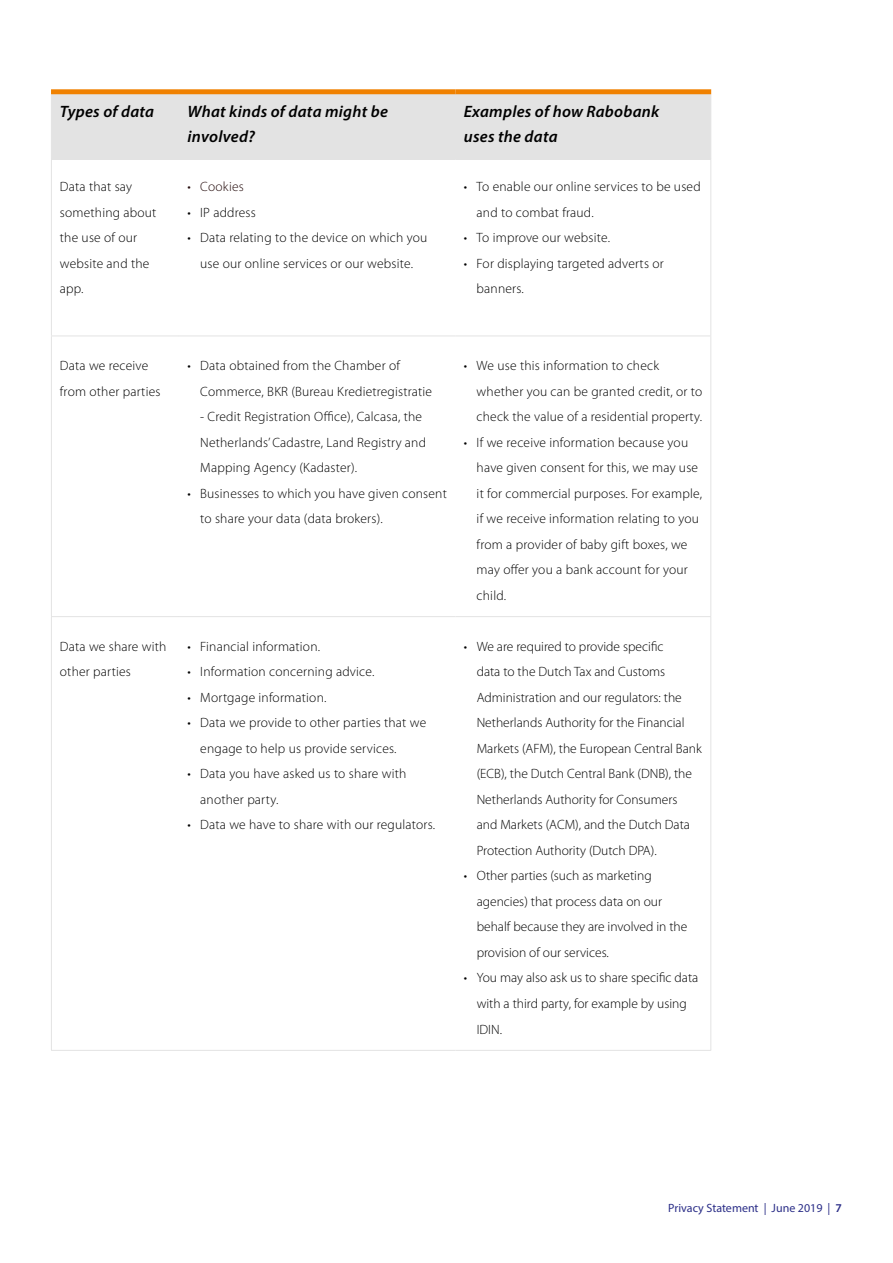
<style>
.page{position:relative;width:893px;height:1263px;background:#fff}
.page>*{position:absolute;margin:0;border:0;box-sizing:border-box;transform-origin:0 0}
.t1{font:italic 600 16.5px/25.5px "Myriad Pro";letter-spacing:.015em;color:#000}
.t2{font:300 13.5px/25.5px "Myriad Pro";letter-spacing:.015em;color:#000}
.t3{font:300 13.5px "Myriad Pro";letter-spacing:.015em;color:#230a0b}
.t4{font:12px "Myriad Pro";color:#2c2f88}
.s1{font-weight:600}
</style>
<div class="page">
<div style="left:52px;top:94px;width:658px;height:65px;background:#e3e3e3"></div>
<hr style="left:51px;top:94px;width:1px;height:65px;background:#e3e3e3">
<hr style="left:710px;top:94px;width:1px;height:65px;background:#e3e3e3">
<hr style="left:51px;top:159px;width:128px;height:1px;background:#e3e3e3">
<hr style="left:179px;top:159px;width:276px;height:1px;background:#e3e3e3">
<hr style="left:455px;top:159px;width:256px;height:1px;background:#e3e3e3">
<hr style="left:51px;top:160px;width:1px;height:176px;background:#e3e3e3">
<hr style="left:710px;top:160px;width:1px;height:176px;background:#e3e3e3">
<hr style="left:51px;top:336px;width:128px;height:1px;background:#e3e3e3">
<hr style="left:51px;top:336px;width:1px;height:280px;background:#e3e3e3">
<hr style="left:179px;top:336px;width:276px;height:1px;background:#e3e3e3">
<hr style="left:455px;top:336px;width:256px;height:1px;background:#e3e3e3">
<hr style="left:710px;top:336px;width:1px;height:280px;background:#e3e3e3">
<hr style="left:51px;top:616px;width:128px;height:1px;background:#e3e3e3">
<hr style="left:51px;top:617px;width:1px;height:433px;background:#e3e3e3">
<hr style="left:179px;top:616px;width:276px;height:1px;background:#e3e3e3">
<hr style="left:455px;top:616px;width:256px;height:1px;background:#e3e3e3">
<hr style="left:710px;top:617px;width:1px;height:433px;background:#e3e3e3">
<hr style="left:51px;top:1050px;width:128px;height:1px;background:#e3e3e3">
<hr style="left:179px;top:1050px;width:276px;height:1px;background:#e3e3e3">
<hr style="left:455px;top:1050px;width:256px;height:1px;background:#e3e3e3">
<div style="left:51px;top:89px;width:128px;height:5px;background:#f08100"></div>
<div style="left:179px;top:89px;width:276px;height:5px;background:#f08100"></div>
<div style="left:455px;top:89px;width:256px;height:5px;background:#f08100"></div>
<p class="t1" style="left:60px;top:98px;width:96px">Types of data</p>
<p class="t1" style="left:187px;top:98px;width:202px">What kinds of data might be involved?</p>
<p class="t1" style="left:464px;top:98px;width:197px">Examples of how Rabobank uses the data</p>
<p class="t2" style="left:60px;top:174px;width:98px">Data that say something about the use of our website and the app.</p>
<p class="t3" style="left:187px;top:179px;width:58px">• Cookies</p>
<p class="t2" style="left:477px;top:174px;width:226px;text-indent:-13px">• To enable our online services to be used and to combat fraud.</p>
<p class="t2" style="left:464px;top:225px;width:148px">• To improve our website.</p>
<p class="t2" style="left:477px;top:251px;width:189px;text-indent:-13px">• For displaying targeted adverts or banners.</p>
<p class="t2" style="left:187px;top:200px;width:70px">• IP address</p>
<p class="t2" style="left:187px;top:225px;width:241px;text-align:center">• Data relating to the device on which you use our online services or our website.</p>
<p class="t2" style="left:60px;top:353px;width:102px">Data we receive from other parties</p>
<p class="t2" style="left:200px;top:353px;width:233px;text-indent:-13px">• Data obtained from the Chamber of<br>Commerce, BKR (Bureau Kredietregistratie</p>
<p class="t2" style="left:200px;top:404px;width:227px">- Credit Registration Office), Calcasa, the<br>Netherlands’ Cadastre, Land Registry and<br>Mapping Agency (Kadaster).</p>
<p class="t2" style="left:200px;top:481px;width:248px;text-indent:-13px">• Businesses to which you have given consent to share your data (data brokers).</p>
<p class="t2" style="left:60px;top:634px;width:108px">Data we share with other parties</p>
<p class="t2" style="left:187px;top:634px;width:134px">• Financial information.</p>
<p class="t2" style="left:187px;top:659px;width:188px">• Information concerning advice.</p>
<p class="t2" style="left:187px;top:685px;width:140px">• Mortgage information.</p>
<p class="t2" style="left:200px;top:710px;width:227px;text-indent:-13px">• Data we provide to other parties that we engage to help us provide services.</p>
<p class="t2" style="left:200px;top:761px;width:208px;text-indent:-13px">• Data you have asked us to share with another party.</p>
<p class="t2" style="left:187px;top:812px;width:249px">• Data we have to share with our regulators.</p>
<p class="t2" style="left:477px;top:353px;width:227px;text-indent:-13px">• We use this information to check whether you can be granted credit, or to check the value of a residential property.</p>
<p class="t2" style="left:477px;top:429px;width:227px;text-indent:-13px">• If we receive information because you have given consent for this, we may use it for commercial purposes. For example, if we receive information relating to you from a provider of baby gift boxes, we may offer you a bank account for your child.</p>
<p class="t2" style="left:477px;top:634px;width:227px;text-indent:-13px">• We are required to provide specific<br>data to the Dutch Tax and Customs Administration and our regulators: the Netherlands Authority for the Financial Markets (AFM), the European Central Bank (ECB), the Dutch Central Bank (DNB), the Netherlands Authority for Consumers<br>and Markets (ACM), and the Dutch Data Protection Authority (Dutch DPA).</p>
<p class="t2" style="left:477px;top:863px;width:212px;text-indent:-13px">• Other parties (such as marketing agencies) that process data on our behalf because they are involved in the provision of our services.</p>
<p class="t2" style="left:477px;top:965px;width:223px;text-indent:-13px">• You may also ask us to share specific data with a third party, for example by using<br>IDIN.</p>
<p class="t4" style="left:668px;top:1200px;width:175px">Privacy Statement | June 2019 | <span class="s1">7</span></p>
</div>
